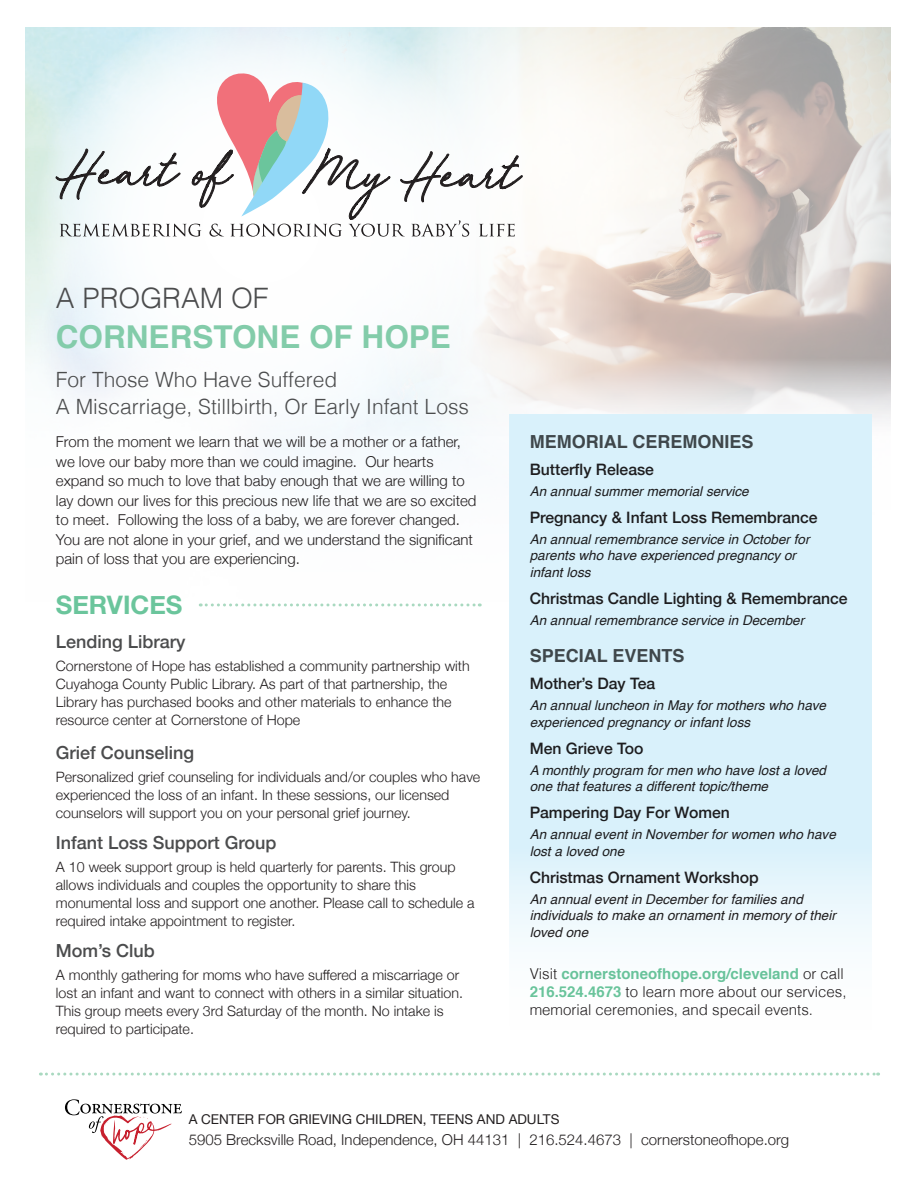
<style>
.page{position:relative;width:918px;height:1188px;background:#fff}
.page>*{position:absolute;margin:0;border:0;box-sizing:border-box;transform-origin:0 0}
.t1{font:700 31.5px "Helvetica";color:#83ccaa}
.t2{font:300 28.2px "Helvetica";color:#4b4c4d}
.t3{font:700 25.5px "Helvetica Neue";color:#6bc59c}
.t4{font:300 21px "Helvetica";color:#4b4c4d}
.t5{font:500 18px "Helvetica Neue";color:#4b4c4d}
.t6{font:700 18px "Helvetica";color:#4b4c4d}
.t7{font:500 15.75px "Helvetica Neue";color:#231f20}
.t8{font:300 15px/19.5px "Helvetica Neue";color:#231f20}
.t9{font:300 15px/18px "Helvetica";color:#231f20}
.t10{font:300 14.25px/18px "Helvetica Neue";color:#231f20}
.t11{font:italic 13.5px/16.5px "Helvetica";color:#231f20}
.t12{font:13.5px "Helvetica Neue";color:#231f20}
.s1{font-weight:700;color:#6bc59c}
</style>
<div class="page">
<img style="left:25px;top:27px;width:485px;height:611px">
<svg style="left:349px;top:446px;width:161px;height:84px"></svg>
<img style="left:488px;top:27px;width:403px;height:419px">
<svg style="left:35px;top:27px;width:453px;height:423px"></svg>
<svg style="left:56px;top:71px;width:467px;height:166px"></svg>
<svg style="left:65px;top:1099px;width:117px;height:61px"></svg>
<svg style="left:40px;top:1073px;width:839px;height:3px"></svg>
<div style="left:510px;top:414px;width:362px;height:629px;background:linear-gradient(to bottom,#cfedfa,#f3fafd)"></div>
<svg style="left:200px;top:603px;width:280px;height:3px"></svg>
<p class="t2" style="left:56px;top:274px;width:214px">A PROGRAM OF</p>
<p class="t1" style="left:56px;top:312px;width:397px">CORNERSTONE OF HOPE</p>
<p class="t4" style="left:56px;top:362px;width:283px">For Those Who Have Suffered</p>
<p class="t4" style="left:56px;top:389px;width:415px">A Miscarriage, Stillbirth, Or Early Infant Loss</p>
<p class="t8" style="left:56px;top:431px;width:422px">From the moment we learn that we will be a mother or a father, we love our baby more than we could imagine. Our hearts expand so much to love that baby enough that we are willing to lay down our lives for this precious new life that we are so excited to meet. Following the loss of a baby, we are forever changed.<br>You are not alone in your grief, and we understand the significant pain of loss that you are experiencing.</p>
<p class="t3" style="left:56px;top:585px;width:128px">SERVICES</p>
<p class="t5" style="left:56px;top:627px;width:131px">Lending Library</p>
<p class="t10" style="left:56px;top:656px;width:415px">Cornerstone of Hope has established a community partnership with Cuyahoga County Public Library. As part of that partnership, the Library has purchased books and other materials to enhance the resource center at Cornerstone of Hope</p>
<p class="t5" style="left:56px;top:738px;width:140px">Grief Counseling</p>
<p class="t10" style="left:56px;top:767px;width:426px">Personalized grief counseling for individuals and/or couples who have experienced the loss of an infant. In these sessions, our licensed counselors will support you on your personal grief journey.</p>
<p class="t5" style="left:56px;top:828px;width:222px">Infant Loss Support Group</p>
<p class="t10" style="left:56px;top:857px;width:420px">A 10 week support group is held quarterly for parents. This group allows individuals and couples the opportunity to share this monumental loss and support one another. Please call to schedule a required intake appointment to register.</p>
<p class="t5" style="left:56px;top:936px;width:101px">Mom’s Club</p>
<p class="t10" style="left:56px;top:965px;width:409px">A monthly gathering for moms who have suffered a miscarriage or lost an infant and want to connect with others in a similar situation.<br>This group meets every 3rd Saturday of the month. No intake is required to participate.</p>
<p class="t6" style="left:530px;top:427px;width:225px">MEMORIAL CEREMONIES</p>
<p class="t7" style="left:530px;top:457px;width:126px">Butterfly Release</p>
<p class="t11" style="left:530px;top:483px;width:221px">An annual summer memorial service</p>
<p class="t7" style="left:530px;top:505px;width:289px">Pregnancy &amp; Infant Loss Remembrance</p>
<p class="t11" style="left:530px;top:531px;width:281px">An annual remembrance service in October for parents who have experienced pregnancy or infant loss</p>
<p class="t7" style="left:530px;top:586px;width:319px">Christmas Candle Lighting &amp; Remembrance</p>
<p class="t11" style="left:530px;top:612px;width:276px">An annual remembrance service in December</p>
<p class="t6" style="left:530px;top:642px;width:156px">SPECIAL EVENTS</p>
<p class="t7" style="left:530px;top:671px;width:127px">Mother’s Day Tea</p>
<p class="t11" style="left:530px;top:698px;width:298px">An annual luncheon in May for mothers who have experienced pregnancy or infant loss</p>
<p class="t7" style="left:530px;top:736px;width:115px">Men Grieve Too</p>
<p class="t11" style="left:530px;top:762px;width:298px">A monthly program for men who have lost a loved one that features a different topic/theme</p>
<p class="t7" style="left:530px;top:800px;width:202px">Pampering Day For Women</p>
<p class="t11" style="left:530px;top:827px;width:308px">An annual event in November for women who have lost a loved one</p>
<p class="t7" style="left:530px;top:865px;width:231px">Christmas Ornament Workshop</p>
<p class="t11" style="left:530px;top:891px;width:308px">An annual event in December for families and individuals to make an ornament in memory of their loved one</p>
<p class="t9" style="left:530px;top:964px;width:318px">Visit <span class="s1">cornerstoneofhope.org/cleveland</span> or call<br><span class="s1">216.524.4673</span> to learn more about our services, memorial ceremonies, and specail events.</p>
<p class="t12" style="left:189px;top:1110px;width:372px">A CENTER FOR GRIEVING CHILDREN, TEENS AND ADULTS</p>
<p class="t8" style="left:189px;top:1129px;width:602px">5905 Brecksville Road, Independence, OH 44131 | 216.524.4673 | cornerstoneofhope.org</p>
</div>
